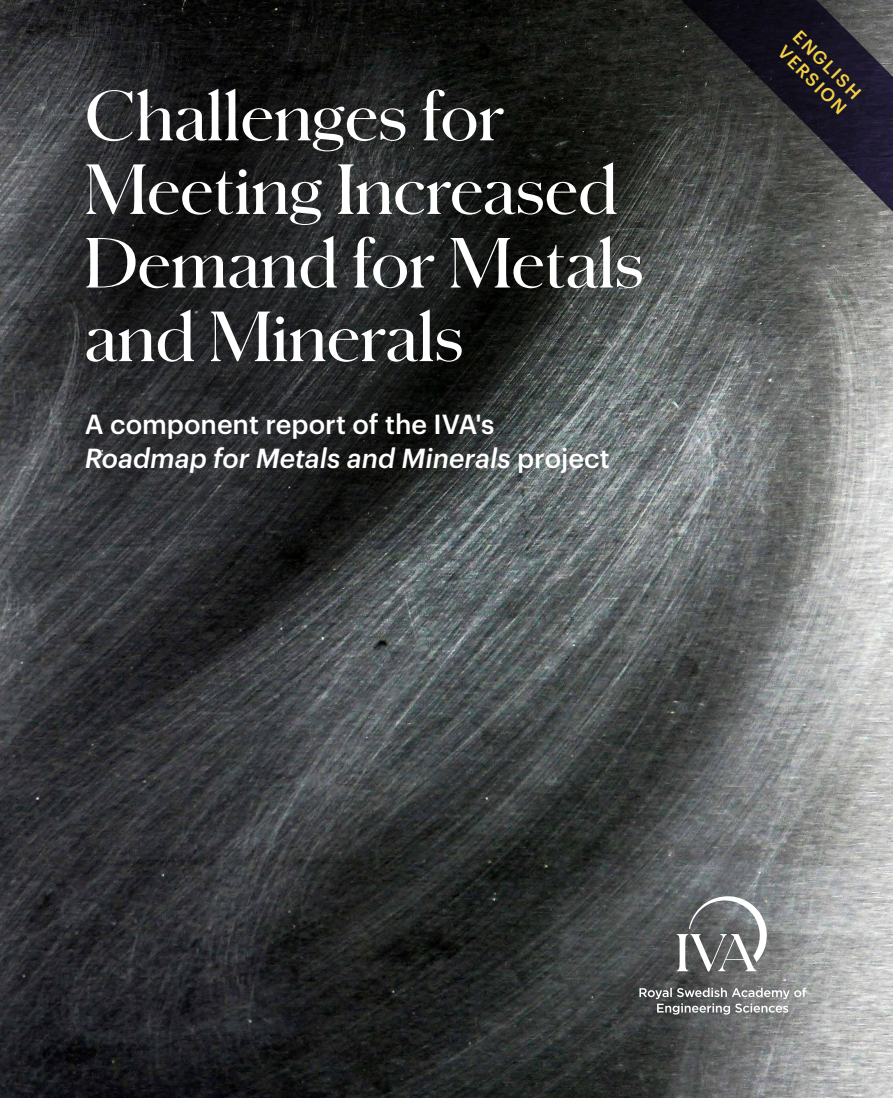
<style>
.page{position:relative;width:893px;height:1098px;background:#fff}
.page>*{position:absolute;margin:0;border:0;box-sizing:border-box;transform-origin:0 0}
.t1{font:600 66px/73.5px "Schnyder Wide S";color:#fff}
.t2{font:500 27px/34.5px "Graphik";color:#fff}
.t3{font:500 18px/21px "Graphik";color:#f5d046}
.s1{font-style:italic}
</style>
<div class="page">
<img style="left:0;top:242px;width:893px;height:855px">
<svg style="left:677px;top:895px;width:94px;height:76px"></svg>
<svg style="left:639px;top:987px;width:167px;height:27px"></svg>
<div style="left:0;top:0;width:824px;height:668px;background:#000;opacity:.75"></div>
<svg style="left:650px;top:0;width:243px;height:242px"></svg>
<h1 class="t1" style="left:85px;top:78px;width:561px">Challenges for<br>Meeting Increased<br>Demand for Metals and Minerals</h1>
<p class="t2" style="left:85px;top:404px;width:526px">A component report of the IVA's<br><span class="s1">Roadmap for Metals and Minerals</span> project</p>
<p class="t3" style="left:804px;top:25px;width:90px;rotate:45deg">ENGLISH<br>VERSION</p>
</div>
